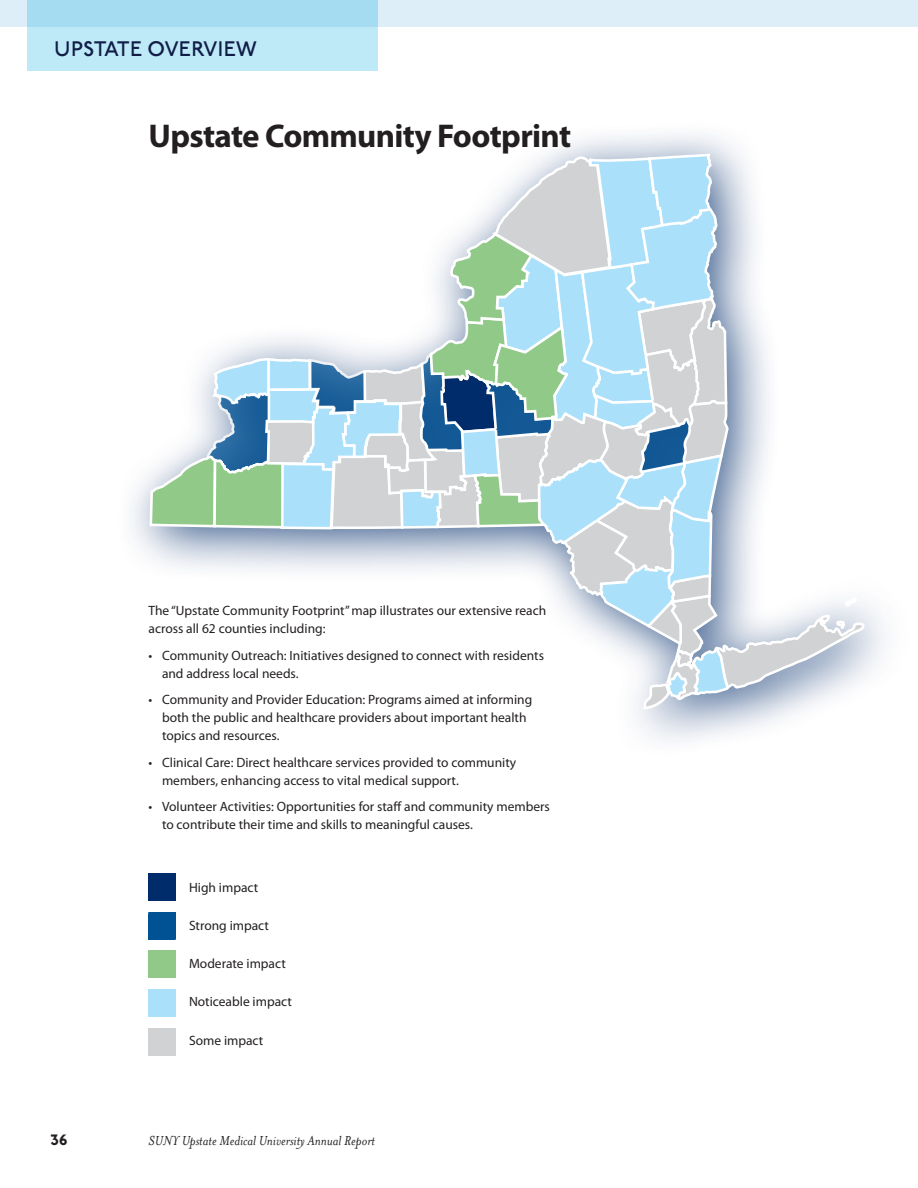
<style>
.page{position:relative;width:918px;height:1188px;background:#fff}
.page>*{position:absolute;margin:0;border:0;box-sizing:border-box;transform-origin:0 0}
.Myriad_Bold_Story_Headline{font:700 33px "Myriad Pro";letter-spacing:-.02em;color:#231f20}
.t1{font:500 21px "P22 Underground CY Pro";letter-spacing:.02em;color:#111d47}
.t2{font:italic 15px "Mrs Eaves OT";color:#231f20}
.t3{font:800 15px "P22 Underground CY Pro";color:#231f20}
.Text{font:13.5px/18px "Myriad Pro";color:#231f20}
</style>
<div class="page">
<div style="left:0;top:0;width:918px;height:27px;background:#ddeef8"></div>
<div style="left:27px;top:0;width:351px;height:71px;background:linear-gradient(to bottom,#a2dbf0,#c7eef8)"></div>
<svg style="left:148px;top:152px;width:719px;height:560px"></svg>
<svg style="left:148px;top:873px;width:28px;height:27px"></svg>
<svg style="left:148px;top:912px;width:28px;height:27px"></svg>
<svg style="left:148px;top:951px;width:28px;height:27px"></svg>
<svg style="left:148px;top:989px;width:28px;height:27px"></svg>
<h2 class="t1" style="left:54px;top:35px;width:204px">UPSTATE OVERVIEW</h2>
<p class="Myriad_Bold_Story_Headline" style="left:148px;top:114px;width:424px">Upstate Community Footprint</p>
<p class="Text" style="left:148px;top:601px;width:399px">The “Upstate Community Footprint” map illustrates our extensive reach across all 62 counties including:</p>
<p class="Text" style="left:162px;top:646px;width:384px;text-indent:-14px">• Community Outreach: Initiatives designed to connect with residents and address local needs.</p>
<p class="Text" style="left:162px;top:690px;width:372px;text-indent:-14px">• Community and Provider Education: Programs aimed at informing both the public and healthcare providers about important health topics and resources.</p>
<p class="Text" style="left:162px;top:753px;width:356px;text-indent:-14px">• Clinical Care: Direct healthcare services provided to community members, enhancing access to vital medical support.</p>
<p class="Text" style="left:162px;top:798px;width:389px;text-indent:-14px">• Volunteer Activities: Opportunities for staff and community members to contribute their time and skills to meaningful causes.</p>
<p class="Text" style="left:189px;top:878px;width:71px">High impact</p>
<p class="Text" style="left:189px;top:916px;width:81px">Strong impact</p>
<p class="Text" style="left:189px;top:955px;width:98px">Moderate impact</p>
<p class="Text" style="left:189px;top:993px;width:104px">Noticeable impact</p>
<p class="Text" style="left:189px;top:1031px;width:76px">Some impact</p>
<p class="t3" style="left:51px;top:1129px;width:18px">36</p>
<p class="t2" style="left:148px;top:1133px;width:228px">SUNY Upstate Medical University Annual Report</p>
</div>
